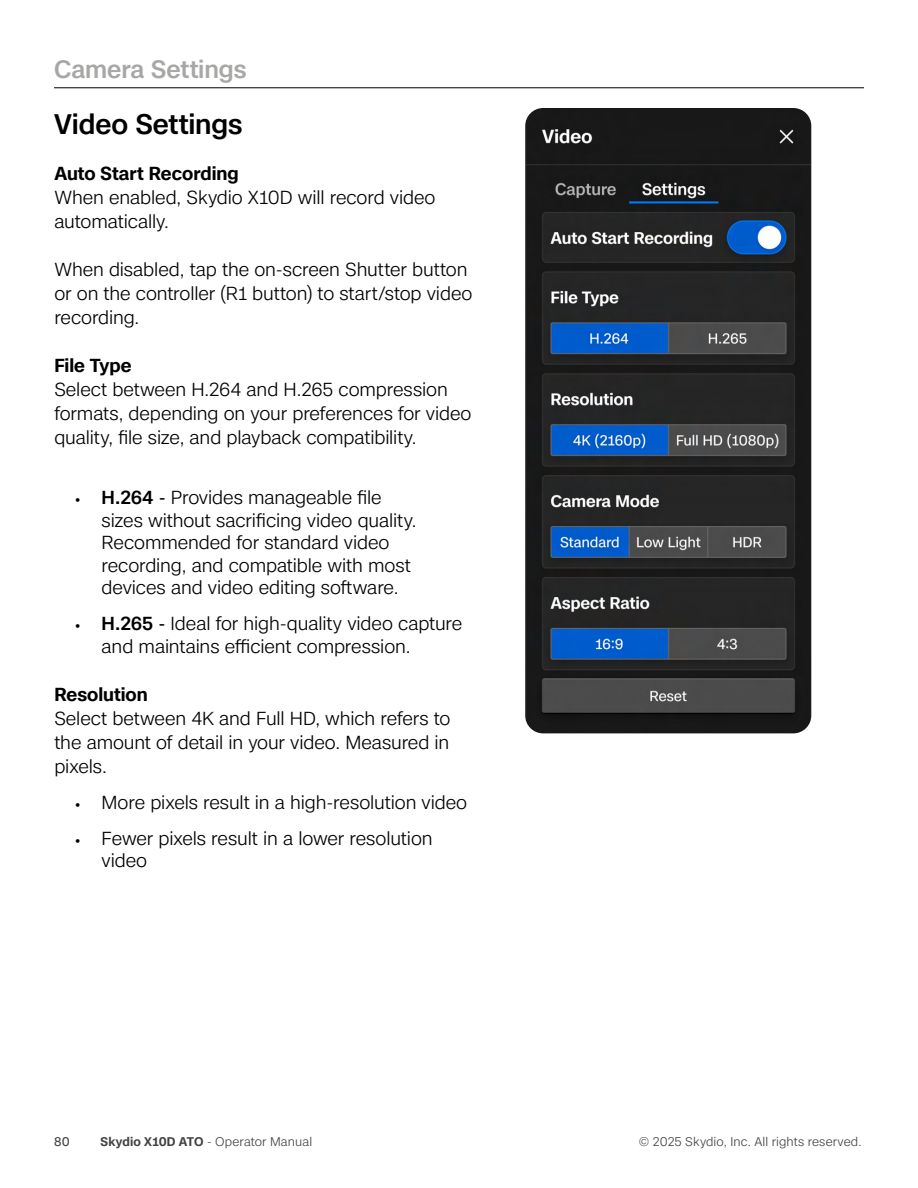
<style>
.page{position:relative;width:918px;height:1188px;background:#fff}
.page>*{position:absolute;margin:0;border:0;box-sizing:border-box;transform-origin:0 0}
.t1{font:500 27px "Case";letter-spacing:-.005em;color:#000}
.Section_Headings_Eyebrow{font:500 24px "Case";color:#a7a7a6}
.Body_copy_medium-8{font:300 18px/24px "Case";letter-spacing:-.005em;color:#000}
.Body_copy_medium-8-2{font:600 18px "Case";color:#000}
.t2{font:300 12px "Case";letter-spacing:.01em;color:#434343}
.t3{font:12px "Case";color:#434343}
.s1{font-weight:500;font-size:12px}
.s2{font-weight:500}
.s3{font-weight:400}
.s4{font-weight:600}
</style>
<div class="page">
<hr style="left:54px;top:87px;width:810px;height:1px;background:#000">
<img style="left:525px;top:108px;width:286px;height:625px">
<p class="Section_Headings_Eyebrow" style="left:54px;top:51px;width:194px">Camera Settings</p>
<p class="t1" style="left:54px;top:104px;width:190px">Video Settings</p>
<p class="Body_copy_medium-8-2" style="left:54px;top:160px;width:186px">Auto Start Recording</p>
<p class="Body_copy_medium-8" style="left:54px;top:185px;width:383px">When enabled, Skydio X10D will record video automatically.</p>
<p class="Body_copy_medium-8" style="left:54px;top:257px;width:420px">When disabled, tap the on-screen Shutter button or on the controller (R1 button) to start/stop video recording.</p>
<p class="Body_copy_medium-8-2" style="left:54px;top:352px;width:79px">File Type</p>
<p class="Body_copy_medium-8" style="left:54px;top:377px;width:419px">Select between H.264 and H.265 compression formats, depending on your preferences for video quality, file size, and playback compatibility.</p>
<p class="Body_copy_medium-8" style="left:102px;top:486px;width:317px;line-height:22.5px;text-indent:-27px"><span class="s1">•</span> <span class="s2">H.264</span> <span class="s3">-</span> Provides manageable file sizes without sacrificing video quality.<br>Recommended for standard video recording, and compatible with most devices and video editing software.</p>
<p class="Body_copy_medium-8" style="left:102px;top:612px;width:362px;line-height:22.5px;text-indent:-27px"><span class="s1">•</span> <span class="s2">H.265</span> <span class="s3">-</span> Ideal for high-quality video capture and maintains efficient compression.</p>
<p class="Body_copy_medium-8-2" style="left:54px;top:680px;width:95px">Resolution</p>
<p class="Body_copy_medium-8" style="left:54px;top:706px;width:398px;text-align:justify">Select between 4K and Full HD, which refers to the amount of detail in your video. Measured in pixels.</p>
<p class="Body_copy_medium-8" style="left:75px;top:790px;width:394px"><span class="s1">•</span> More pixels result in a high-resolution video</p>
<p class="Body_copy_medium-8" style="left:102px;top:826px;width:333px;line-height:22.5px;text-indent:-27px"><span class="s1">•</span> Fewer pixels result in a lower resolution video</p>
<p class="t3" style="left:54px;top:1132px;width:17px">80</p>
<p class="t2" style="left:101px;top:1132px;width:213px"><span class="s4">Skydio X10D ATO</span> - Operator Manual</p>
<p class="t2" style="left:639px;top:1132px;width:224px">© 2025 Skydio, Inc. All rights reserved.</p>
</div>
